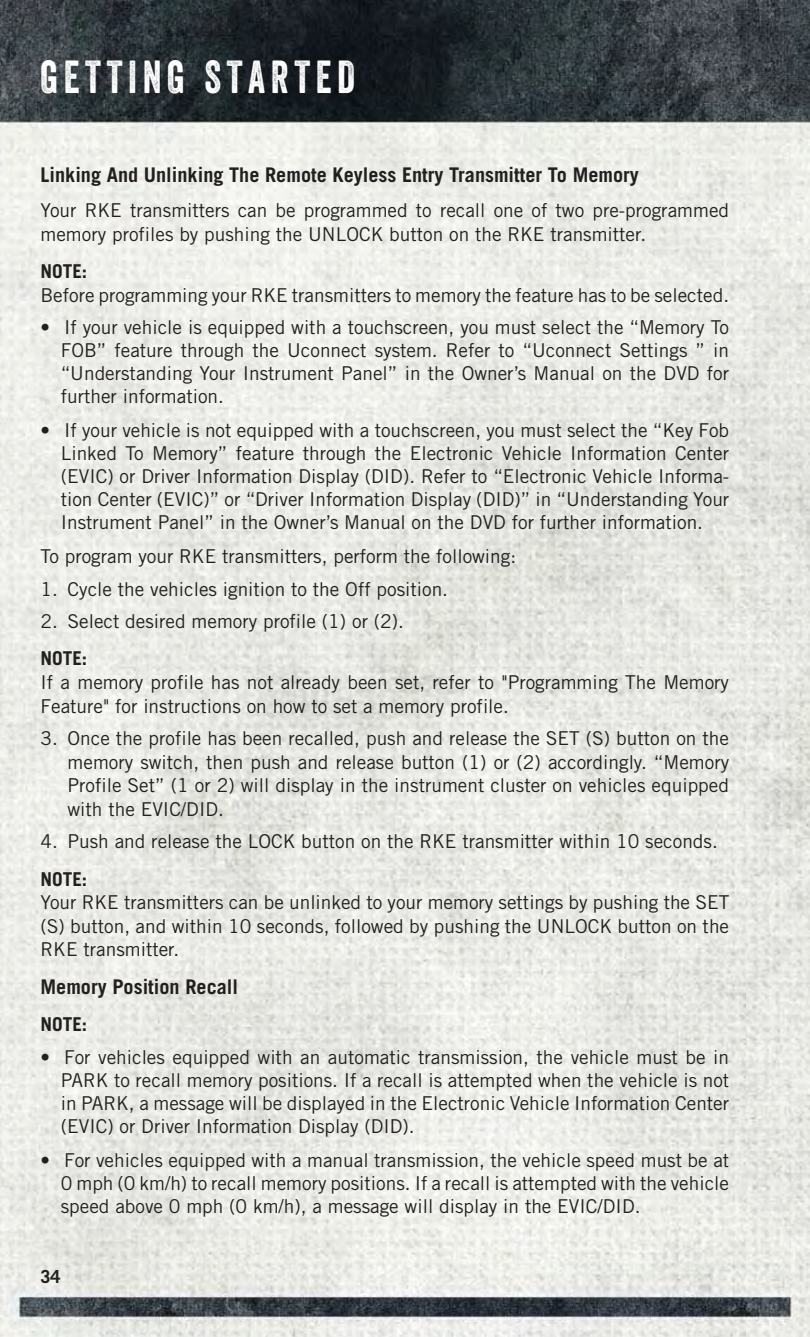
<style>
.page{position:relative;width:810px;height:1337px;background:#fff}
.page>*{position:absolute;margin:0;border:0;box-sizing:border-box;transform-origin:0 0}
.t1{font:45px "Veneer";letter-spacing:.14em;color:#fff;scale:.9 1}
.t2{font:700 20.25px "Trade Gothic LT Std";color:#231f20}
.t3{font:19.12px/22.9px "Trade Gothic LT Std";color:#231f20;text-align:justify}
.t4{font:700 19.12px "Trade Gothic LT Std";color:#231f20}
.t5{font:700 18px "Trade Gothic LT Std";color:#231f20}
</style>
<div class="page">
<img style="left:0;top:0;width:810px;height:1336px">
<h1 class="t1" style="left:40px;top:51px;width:351px">GETTING STARTED</h1>
<p class="t2" style="left:41px;top:167px;width:600px">Linking And Unlinking The Remote Keyless Entry Transmitter To Memory</p>
<p class="t3" style="left:41px;top:200px;width:690px;line-height:23.6px">Your RKE transmitters can be programmed to recall one of two pre-programmed memory profiles by pushing the UNLOCK button on the RKE transmitter.</p>
<p class="t4" style="left:41px;top:264px;width:48px">NOTE:</p>
<p class="t3" style="left:41px;top:285px;width:690px">Before programming your RKE transmitters to memory the feature has to be selected.</p>
<p class="t3" style="left:61px;top:317px;width:670px;text-indent:-20px">• If your vehicle is equipped with a touchscreen, you must select the “Memory To FOB” feature through the Uconnect system. Refer to “Uconnect Settings ” in “Understanding Your Instrument Panel” in the Owner’s Manual on the DVD for further information.</p>
<p class="t3" style="left:61px;top:420px;width:670px;text-indent:-20px">• If your vehicle is not equipped with a touchscreen, you must select the “Key Fob Linked To Memory” feature through the Electronic Vehicle Information Center (EVIC) or Driver Information Display (DID). Refer to “Electronic Vehicle Informa&shy;tion Center (EVIC)” or “Driver Information Display (DID)” in “Understanding Your Instrument Panel” in the Owner’s Manual on the DVD for further information.</p>
<p class="t3" style="left:41px;top:546px;width:477px">To program your RKE transmitters, perform the following:</p>
<p class="t3" style="left:41px;top:579px;width:409px">1. Cycle the vehicles ignition to the Off position.</p>
<p class="t3" style="left:41px;top:612px;width:365px">2. Select desired memory profile (1) or (2).</p>
<p class="t4" style="left:41px;top:651px;width:48px">NOTE:</p>
<p class="t3" style="left:41px;top:672px;width:690px;line-height:23.6px">If a memory profile has not already been set, refer to "Programming The Memory<br>Feature" for instructions on how to set a memory profile.</p>
<p class="t3" style="left:68px;top:728px;width:663px;line-height:23.6px;text-indent:-27px">3. Once the profile has been recalled, push and release the SET (S) button on the memory switch, then push and release button (1) or (2) accordingly. “Memory Profile Set” (1 or 2) will display in the instrument cluster on vehicles equipped with the EVIC/DID.</p>
<p class="t3" style="left:41px;top:832px;width:679px">4. Push and release the LOCK button on the RKE transmitter within 10 seconds.</p>
<p class="t4" style="left:41px;top:871px;width:48px">NOTE:</p>
<p class="t3" style="left:41px;top:892px;width:690px;line-height:23.6px">Your RKE transmitters can be unlinked to your memory settings by pushing the SET (S) button, and within 10 seconds, followed by pushing the UNLOCK button on the RKE transmitter.</p>
<p class="t2" style="left:41px;top:979px;width:199px">Memory Position Recall</p>
<p class="t4" style="left:41px;top:1017px;width:48px">NOTE:</p>
<p class="t3" style="left:61px;top:1047px;width:670px;text-indent:-20px">• For vehicles equipped with an automatic transmission, the vehicle must be in PARK to recall memory positions. If a recall is attempted when the vehicle is not in PARK, a message will be displayed in the Electronic Vehicle Information Center (EVIC) or Driver Information Display (DID).</p>
<p class="t3" style="left:61px;top:1150px;width:670px;text-indent:-20px">• For vehicles equipped with a manual transmission, the vehicle speed must be at 0 mph (0 km/h) to recall memory positions. If a recall is attempted with the vehicle speed above 0 mph (0 km/h), a message will display in the EVIC/DID.</p>
<p class="t5" style="left:40px;top:1269px;width:21px">34</p>
</div>
